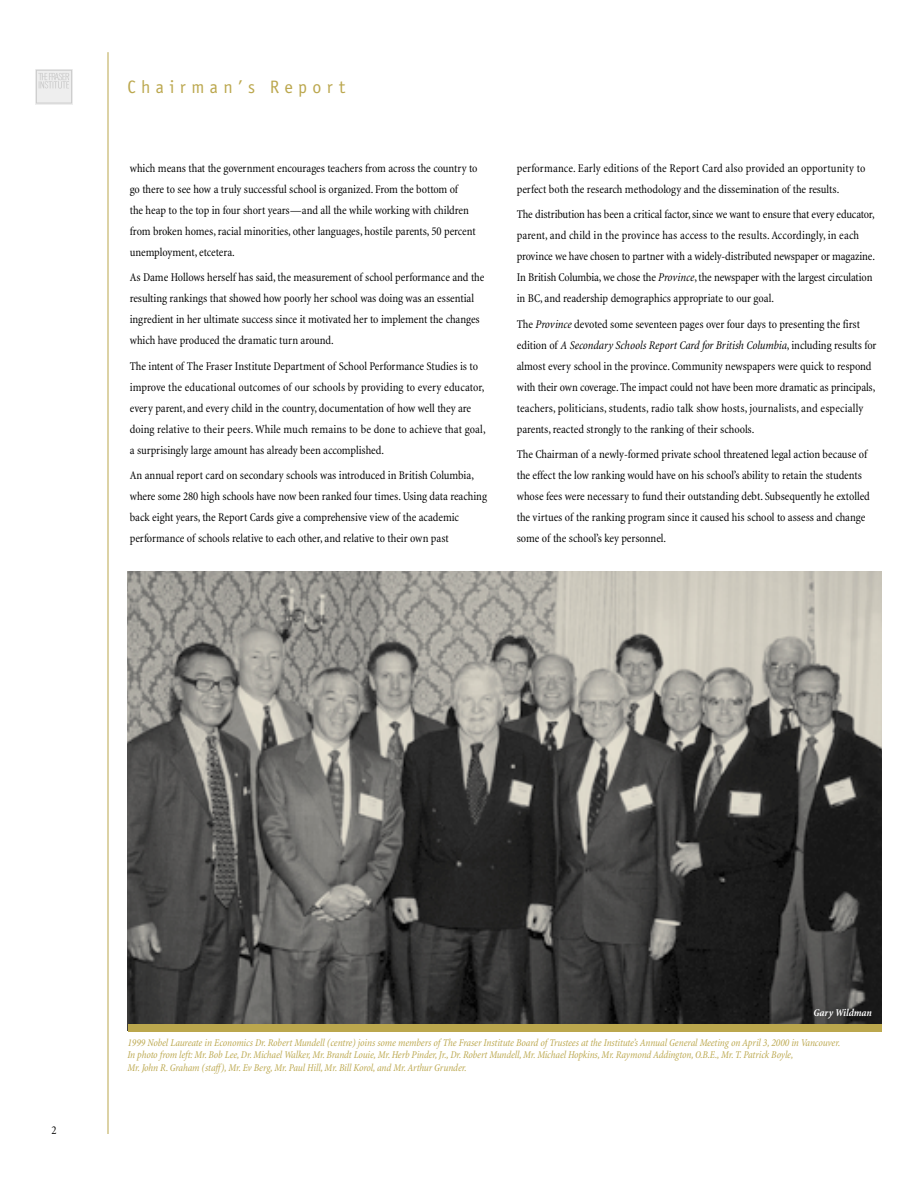
<style>
.page{position:relative;width:918px;height:1188px;background:#fff}
.page>*{position:absolute;margin:0;border:0;box-sizing:border-box;transform-origin:0 0}
.t1{font:18px "Officina San ITC Book OS";letter-spacing:.3em;color:#bba74d}
.t2{font:condensed 12px/21px "Minion";color:#000}
.t3{font:italic condensed 10.5px/12.6px "Minion";letter-spacing:-.01em;color:#bba74d}
.t4{font:italic 700 condensed 10.5px "Minion";letter-spacing:-.01em;color:#fff}
.s1{font-style:italic}
</style>
<div class="page">
<img style="left:128px;top:571px;width:754px;height:454px">
<div style="left:128px;top:1025px;width:754px;height:7px;background:#bba74d"></div>
<hr style="left:108px;top:52px;width:1px;height:1082px;background:#bba74d">
<div style="left:35px;top:69px;width:38px;height:35px;background:#eee"></div>
<div style="left:36px;top:70px;width:36px;height:33px;border:1px solid #ccc"></div>
<svg style="left:38px;top:73px;width:31px;height:16px"></svg>
<h1 class="t1" style="left:128px;top:80px;width:219px">Chairman’s Report</h1>
<p class="t2" style="left:130px;top:159px;width:349px">which means that the government encourages teachers from across the country to go there to see how a truly successful school is organized. From the bottom of<br>the heap to the top in four short years—and all the while working with children from broken homes, racial minorities, other languages, hostile parents, 50 percent unemployment, etcetera.</p>
<p class="t2" style="left:130px;top:268px;width:356px">As Dame Hollows herself has said, the measurement of school performance and the resulting rankings that showed how poorly her school was doing was an essential ingredient in her ultimate success since it motivated her to implement the changes which have produced the dramatic turn around.</p>
<p class="t2" style="left:130px;top:356px;width:357px">The intent of The Fraser Institute Department of School Performance Studies is to improve the educational outcomes of our schools by providing to every educator, every parent, and every child in the country, documentation of how well they are doing relative to their peers. While much remains to be done to achieve that goal, a surprisingly large amount has already been accomplished.</p>
<p class="t2" style="left:130px;top:466px;width:359px">An annual report card on secondary schools was introduced in British Columbia, where some 280 high schools have now been ranked four times. Using data reaching back eight years, the Report Cards give a comprehensive view of the academic performance of schools relative to each other, and relative to their own past</p>
<p class="t2" style="left:517px;top:159px;width:350px">performance. Early editions of the Report Card also provided an opportunity to perfect both the research methodology and the dissemination of the results.</p>
<p class="t2" style="left:517px;top:205px;width:360px">The distribution has been a critical factor, since we want to ensure that every educator, parent, and child in the province has access to the results. Accordingly, in each province we have chosen to partner with a widely-distributed newspaper or magazine.<br>In British Columbia, we chose the <span class="s1">Province</span>, the newspaper with the largest circulation in BC, and readership demographics appropriate to our goal.</p>
<p class="t2" style="left:517px;top:314px;width:361px">The <span class="s1">Province</span> devoted some seventeen pages over four days to presenting the first edition of <span class="s1">A Secondary Schools Report Card for British Columbia</span>, including results for almost every school in the province. Community newspapers were quick to respond with their own coverage. The impact could not have been more dramatic as principals, teachers, politicians, students, radio talk show hosts, journalists, and especially parents, reacted strongly to the ranking of their schools.</p>
<p class="t2" style="left:517px;top:445px;width:355px">The Chairman of a newly-formed private school threatened legal action because of the effect the low ranking would have on his school’s ability to retain the students whose fees were necessary to fund their outstanding debt. Subsequently he extolled the virtues of the ranking program since it caused his school to assess and change some of the school’s key personnel.</p>
<p class="t2" style="left:51px;top:1121px;width:7px">2</p>
<p class="t4" style="left:814px;top:1009px;width:60px">Gary Wildman</p>
<p class="t3" style="left:128px;top:1037px;width:714px">1999 Nobel Laureate in Economics Dr. Robert Mundell (centre) joins some members of The Fraser Institute Board of Trustees at the Institute’s Annual General Meeting on April 3, 2000 in Vancouver.<br>In photo from left: Mr. Bob Lee, Dr. Michael Walker, Mr. Brandt Louie, Mr. Herb Pinder, Jr., Dr. Robert Mundell, Mr. Michael Hopkins, Mr. Raymond Addington, O.B.E., Mr. T. Patrick Boyle,<br>Mr. John R. Graham (staff), Mr. Ev Berg, Mr. Paul Hill, Mr. Bill Korol, and Mr. Arthur Grunder.</p>
</div>
